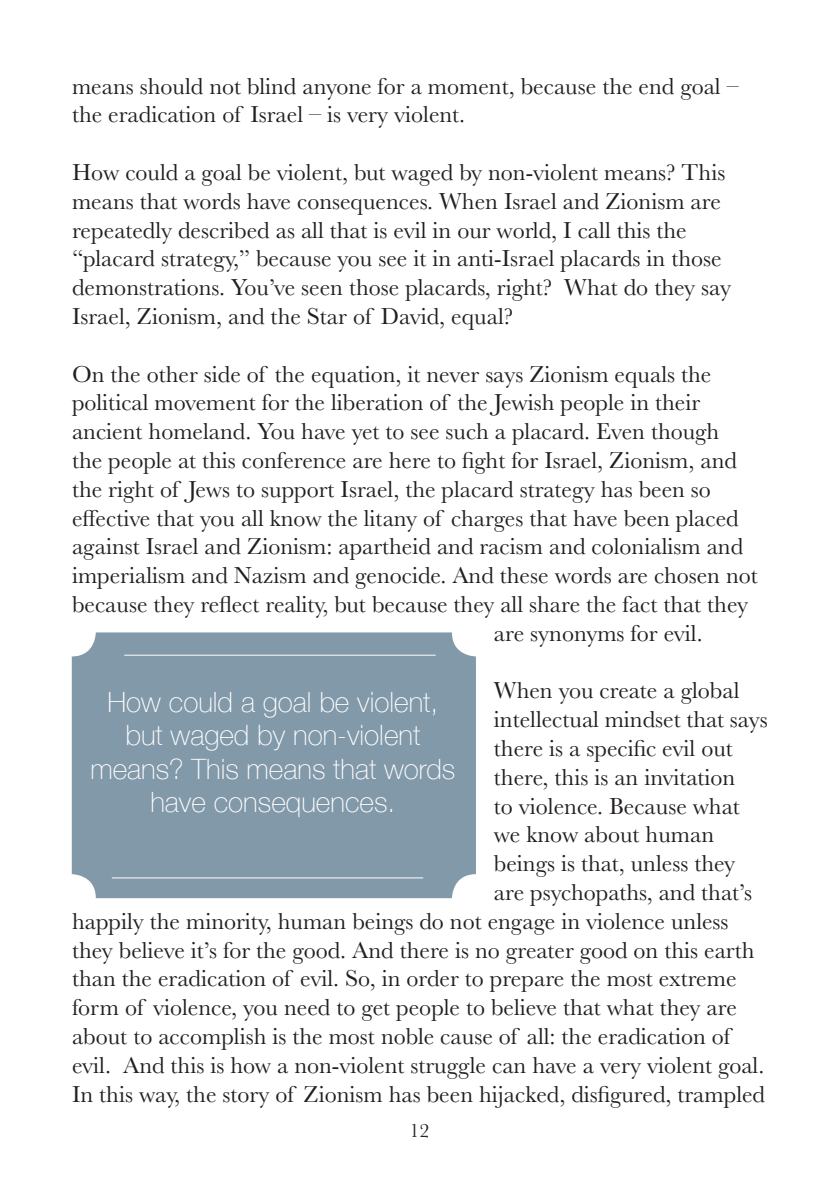
<style>
.page{position:relative;width:840px;height:1191px;background:#fff}
.page>*{position:absolute;margin:0;border:0;box-sizing:border-box;transform-origin:0 0}
.t1{font:100 28px/33.6px "Helvetica Neue";color:#fff;text-align:center}
.t2{font:24px/28.8px "Baskerville";color:#231f20}
.t3{font:20px "Baskerville";color:#231f20}
</style>
<div class="page">
<div style="left:72px;top:632px;width:404px;height:266px;background:#8299a9;border-radius:24px"></div>
<hr style="left:124px;top:655px;width:311px;height:1px;background:#fff">
<hr style="left:112px;top:877px;width:311px;height:1px;background:#fff">
<p class="t2" style="left:72px;top:72px;width:668px">means should not blind anyone for a moment, because the end goal – the eradication of Israel – is very violent.</p>
<p class="t2" style="left:72px;top:158px;width:660px">How could a goal be violent, but waged by non-violent means? This means that words have consequences. When Israel and Zionism are repeatedly described as all that is evil in our world, I call this the “placard strategy,” because you see it in anti-Israel placards in those demonstrations. You’ve seen those placards, right? What do they say Israel, Zionism, and the Star of David, equal?</p>
<p class="t2" style="left:72px;top:360px;width:641px">On the other side of the equation, it never says Zionism equals the</p>
<p class="t2" style="left:72px;top:389px;width:629px">political movement for the liberation of the Jewish people in their</p>
<p class="t2" style="left:72px;top:417px;width:648px">ancient homeland. You have yet to see such a placard. Even though</p>
<p class="t2" style="left:72px;top:446px;width:666px">the people at this conference are here to fight for Israel, Zionism, and</p>
<p class="t2" style="left:72px;top:475px;width:640px">the right of Jews to support Israel, the placard strategy has been so</p>
<p class="t2" style="left:72px;top:504px;width:668px">effective that you all know the litany of charges that have been placed</p>
<p class="t2" style="left:72px;top:533px;width:672px">against Israel and Zionism: apartheid and racism and colonialism and</p>
<p class="t2" style="left:72px;top:561px;width:687px">imperialism and Nazism and genocide. And these words are chosen not</p>
<p class="t2" style="left:72px;top:590px;width:677px">because they reflect reality, but because they all share the fact that they</p>
<p class="t2" style="left:494px;top:619px;width:210px">are synonyms for evil.</p>
<p class="t2" style="left:494px;top:677px;width:247px">When you create a global</p>
<p class="t2" style="left:494px;top:705px;width:275px">intellectual mindset that says</p>
<p class="t2" style="left:494px;top:734px;width:240px">there is a specific evil out</p>
<p class="t2" style="left:494px;top:763px;width:243px">there, this is an invitation</p>
<p class="t2" style="left:494px;top:792px;width:247px">to violence. Because what</p>
<p class="t2" style="left:494px;top:821px;width:222px">we know about human</p>
<p class="t2" style="left:494px;top:849px;width:243px">beings is that, unless they</p>
<p class="t2" style="left:494px;top:878px;width:260px">are psychopaths, and that’s</p>
<p class="t2" style="left:72px;top:907px;width:658px">happily the minority, human beings do not engage in violence unless</p>
<p class="t2" style="left:72px;top:936px;width:684px">they believe it’s for the good. And there is no greater good on this earth</p>
<p class="t2" style="left:72px;top:965px;width:666px">than the eradication of evil. So, in order to prepare the most extreme</p>
<p class="t2" style="left:72px;top:993px;width:666px">form of violence, you need to get people to believe that what they are</p>
<p class="t2" style="left:72px;top:1022px;width:660px">about to accomplish is the most noble cause of all: the eradication of</p>
<p class="t2" style="left:72px;top:1051px;width:693px">evil. And this is how a non-violent struggle can have a very violent goal.</p>
<p class="t2" style="left:72px;top:1080px;width:694px">In this way, the story of Zionism has been hijacked, disfigured, trampled</p>
<p class="t3" style="left:409px;top:1118px;width:21px">12</p>
<p class="t1" style="left:90px;top:684px;width:366px">How could a goal be violent, but waged by non-violent means? This means that words have consequences.</p>
</div>
